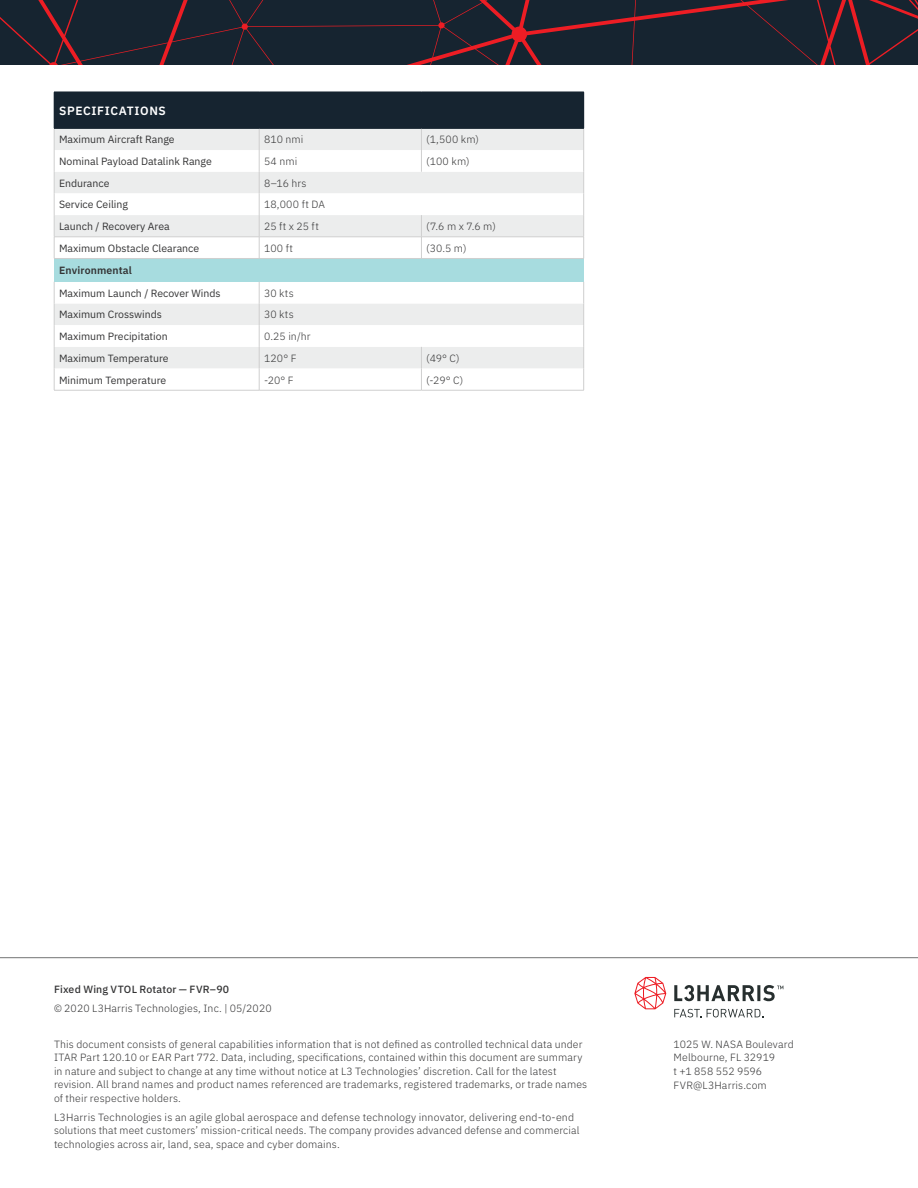
<style>
.page{position:relative;width:918px;height:1188px;background:#fff}
.page>*{position:absolute;margin:0;border:0;box-sizing:border-box;transform-origin:0 0}
.t1{font:600 12px "IBM Plex Sans";letter-spacing:.055em;color:#fff}
.t2{font:300 10.5px/13.5px "IBM Plex Sans";letter-spacing:.015em;color:#333334}
.t3{font:10.5px "IBM Plex Sans";color:#333334}
.t4{font:500 10.5px "IBM Plex Sans";letter-spacing:.015em;color:#333334}
.t5{font:600 10.5px "IBM Plex Sans";letter-spacing:.015em;color:#333334}
</style>
<div class="page">
<div style="left:54px;top:92px;width:530px;height:36px;background:#162430"></div>
<div style="left:55px;top:129px;width:528px;height:21px;background:#eceded"></div>
<svg style="left:55px;top:150px;width:528px;height:240px"></svg>
<div style="left:54px;top:258px;width:530px;height:24px;background:#a7dcdf"></div>
<svg style="left:54px;top:129px;width:1px;height:129px"></svg>
<svg style="left:421px;top:129px;width:1px;height:43px"></svg>
<svg style="left:421px;top:215px;width:1px;height:43px"></svg>
<svg style="left:54px;top:282px;width:1px;height:108px"></svg>
<svg style="left:421px;top:347px;width:1px;height:43px"></svg>
<hr style="left:54px;top:390px;width:205px;height:1px;background:#cfcfcf">
<hr style="left:259px;top:390px;width:162px;height:1px;background:#cfcfcf">
<hr style="left:421px;top:390px;width:163px;height:1px;background:#cfcfcf">
<hr style="left:54px;top:237px;width:205px;height:1px;background:#cfcfcf">
<hr style="left:259px;top:237px;width:162px;height:1px;background:#cfcfcf">
<hr style="left:421px;top:237px;width:163px;height:1px;background:#cfcfcf">
<hr style="left:54px;top:128px;width:205px;height:1px;background:#162430">
<hr style="left:259px;top:128px;width:162px;height:1px;background:#162430">
<hr style="left:421px;top:128px;width:163px;height:1px;background:#162430">
<svg style="left:259px;top:129px;width:1px;height:129px"></svg>
<svg style="left:583px;top:129px;width:1px;height:129px"></svg>
<hr style="left:54px;top:258px;width:205px;height:1px;background:#cfcfcf">
<hr style="left:259px;top:258px;width:162px;height:1px;background:#cfcfcf">
<hr style="left:421px;top:258px;width:163px;height:1px;background:#cfcfcf">
<svg style="left:259px;top:282px;width:1px;height:108px"></svg>
<svg style="left:583px;top:282px;width:1px;height:108px"></svg>
<svg style="left:0;top:0;width:918px;height:65px;background:#25232f"></svg>
<hr style="left:0;top:957px;width:918px;height:1px;background:#737474">
<svg style="left:634px;top:977px;width:32px;height:32px"></svg>
<svg style="left:674px;top:985px;width:109px;height:16px"></svg>
<svg style="left:674px;top:1009px;width:27px;height:8px"></svg>
<svg style="left:707px;top:1009px;width:56px;height:8px"></svg>
<p class="t1" style="left:59px;top:101px;width:108px">SPECIFICATIONS</p>
<p class="t3" style="left:59px;top:132px;width:117px">Maximum Aircraft Range</p>
<p class="t2" style="left:264px;top:132px;width:41px">810 nmi</p>
<p class="t2" style="left:426px;top:132px;width:54px">(1,500 km)</p>
<p class="t3" style="left:59px;top:153px;width:154px">Nominal Payload Datalink Range</p>
<p class="t2" style="left:264px;top:154px;width:35px">54 nmi</p>
<p class="t2" style="left:426px;top:154px;width:45px">(100 km)</p>
<p class="t3" style="left:59px;top:175px;width:52px">Endurance</p>
<p class="t2" style="left:264px;top:175px;width:44px">8–16 hrs</p>
<p class="t3" style="left:59px;top:197px;width:70px">Service Ceiling</p>
<p class="t2" style="left:264px;top:197px;width:62px">18,000 ft DA</p>
<p class="t3" style="left:59px;top:218px;width:112px">Launch / Recovery Area</p>
<p class="t2" style="left:264px;top:219px;width:56px">25 ft x 25 ft</p>
<p class="t2" style="left:426px;top:219px;width:71px">(7.6 m x 7.6 m)</p>
<p class="t3" style="left:59px;top:240px;width:142px">Maximum Obstacle Clearance</p>
<p class="t2" style="left:264px;top:240px;width:30px">100 ft</p>
<p class="t2" style="left:426px;top:240px;width:42px">(30.5 m)</p>
<p class="t5" style="left:59px;top:262px;width:74px">Environmental</p>
<p class="t3" style="left:59px;top:285px;width:163px">Maximum Launch / Recover Winds</p>
<p class="t2" style="left:264px;top:285px;width:31px">30 kts</p>
<p class="t3" style="left:59px;top:307px;width:104px">Maximum Crosswinds</p>
<p class="t2" style="left:264px;top:307px;width:31px">30 kts</p>
<p class="t3" style="left:59px;top:328px;width:110px">Maximum Precipitation</p>
<p class="t2" style="left:264px;top:329px;width:48px">0.25 in/hr</p>
<p class="t3" style="left:59px;top:350px;width:111px">Maximum Temperature</p>
<p class="t2" style="left:264px;top:350px;width:34px">120° F</p>
<p class="t2" style="left:426px;top:350px;width:35px">(49° C)</p>
<p class="t3" style="left:59px;top:372px;width:109px">Minimum Temperature</p>
<p class="t2" style="left:264px;top:372px;width:31px">-20° F</p>
<p class="t2" style="left:426px;top:372px;width:38px">(-29° C)</p>
<p class="t4" style="left:54px;top:981px;width:177px">Fixed Wing VTOL Rotator — FVR–90</p>
<p class="t2" style="left:54px;top:1001px;width:219px">© 2020 L3Harris Technologies, Inc. | 05/2020</p>
<p class="t2" style="left:54px;top:1036px;width:535px">This document consists of general capabilities information that is not defined as controlled technical data under ITAR Part 120.10 or EAR Part 772. Data, including, specifications, contained within this document are summary in nature and subject to change at any time without notice at L3 Technologies’ discretion. Call for the latest revision. All brand names and product names referenced are trademarks, registered trademarks, or trade names of their respective holders.</p>
<p class="t2" style="left:54px;top:1109px;width:527px">L3Harris Technologies is an agile global aerospace and defense technology innovator, delivering end-to-end solutions that meet customers’ mission-critical needs. The company provides advanced defense and commercial technologies across air, land, sea, space and cyber domains.</p>
<p class="t2" style="left:674px;top:1037px;width:122px">1025 W. NASA Boulevard<br>Melbourne, FL 32919</p>
<p class="t2" style="left:674px;top:1064px;width:95px">t +1 858 552 9596<br>FVR@L3Harris.com</p>
</div>
